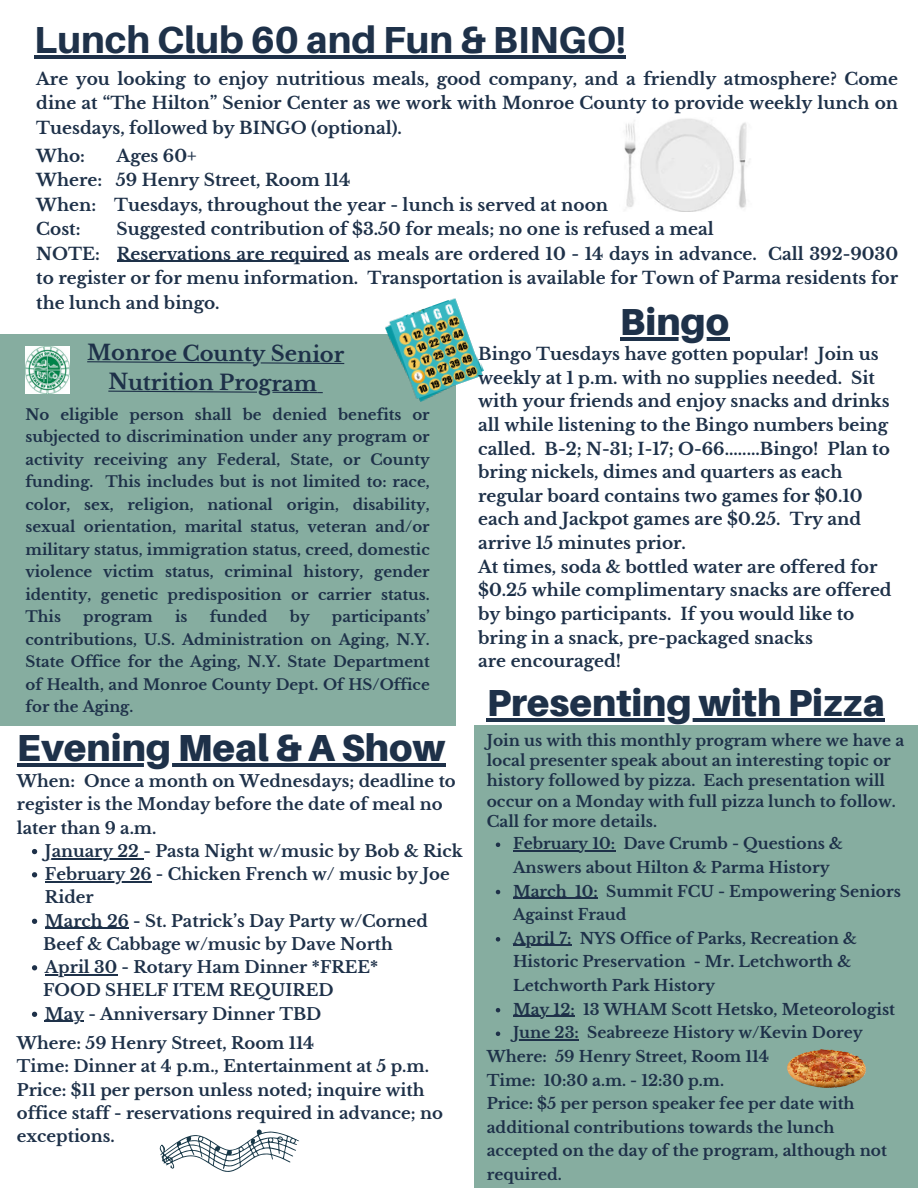
<style>
.page{position:relative;width:918px;height:1188px;background:#fff}
.page>*{position:absolute;margin:0;border:0;box-sizing:border-box;transform-origin:0 0}
.t1{font:900 37.65px "Aileron";color:#1e3149}
.t2{font:800 37.65px "Aileron";color:#1e3149}
.t3{font:700 21px "Libre Baskerville";letter-spacing:-.01em;color:#1e3149}
.t4{font:700 16.95px/23.7px "Libre Baskerville";color:#1e3149;text-align:justify}
.t5{font:700 16.5px/23.2px "Libre Baskerville";color:#1e3149}
.t6{font:700 15.45px/23.7px "Libre Baskerville";color:#1e3149}
.t7{font:700 15px/22.5px "Libre Baskerville";color:#1e3149;text-align:justify}
</style>
<div class="page">
<div style="left:475px;top:726px;width:443px;height:462px;background:#86ada0"></div>
<img style="left:788px;top:1050px;width:77px;height:38px">
<div style="left:0;top:334px;width:456px;height:392px;background:#86ada0"></div>
<svg style="left:87px;top:361px;width:257px;height:3px"></svg>
<svg style="left:108px;top:391px;width:215px;height:2px"></svg>
<img style="left:26px;top:346px;width:43px;height:48px">
<img style="left:624px;top:118px;width:125px;height:94px">
<svg style="left:159px;top:1129px;width:141px;height:43px"></svg>
<img style="left:385px;top:298px;width:99px;height:104px">
<hr style="left:117px;top:261px;width:231px;height:1px;background:#1e3149">
<hr style="left:34px;top:55px;width:592px;height:3px;background:#1e3149">
<hr style="left:17px;top:763px;width:428px;height:4px;background:#1e3149">
<svg style="left:32px;top:849px;width:5px;height:5px"></svg>
<hr style="left:45px;top:858px;width:98px;height:1px;background:#1e3149">
<svg style="left:32px;top:872px;width:5px;height:5px"></svg>
<hr style="left:45px;top:881px;width:107px;height:2px;background:#1e3149">
<svg style="left:32px;top:919px;width:5px;height:5px"></svg>
<hr style="left:45px;top:928px;width:84px;height:1px;background:#1e3149">
<svg style="left:32px;top:965px;width:5px;height:5px"></svg>
<hr style="left:45px;top:974px;width:72px;height:2px;background:#1e3149">
<svg style="left:32px;top:1012px;width:5px;height:5px"></svg>
<hr style="left:45px;top:1021px;width:39px;height:1px;background:#1e3149">
<hr style="left:487px;top:718px;width:301px;height:4px;background:#1e3149">
<hr style="left:788px;top:718px;width:97px;height:4px;background:#1e3149">
<svg style="left:496px;top:843px;width:4px;height:4px"></svg>
<hr style="left:513px;top:850px;width:102px;height:2px;background:#1e3149">
<svg style="left:496px;top:890px;width:4px;height:4px"></svg>
<hr style="left:513px;top:898px;width:54px;height:1px;background:#1e3149">
<svg style="left:567px;top:898px;width:31px;height:1px"></svg>
<svg style="left:496px;top:937px;width:4px;height:5px"></svg>
<hr style="left:513px;top:945px;width:58px;height:1px;background:#1e3149">
<svg style="left:496px;top:1008px;width:4px;height:4px"></svg>
<hr style="left:513px;top:1016px;width:62px;height:1px;background:#1e3149">
<svg style="left:496px;top:1032px;width:4px;height:4px"></svg>
<hr style="left:513px;top:1039px;width:66px;height:2px;background:#1e3149">
<hr style="left:620px;top:338px;width:109px;height:3px;background:#1e3149">
<h1 class="t2" style="left:34px;top:16px;width:593px">Lunch Club 60 and Fun &amp; BINGO!</h1>
<h4 class="t4" style="left:36px;top:66px;width:863px;line-height:24.5px">Are you looking to enjoy nutritious meals, good company, and a friendly atmosphere? Come dine at “The Hilton” Senior Center as we work with Monroe County to provide weekly lunch on Tuesdays, followed by BINGO (optional).</h4>
<h4 class="t4" style="left:36px;top:144px;width:50px">Who:</h4>
<h4 class="t4" style="left:36px;top:144px;width:573px;line-height:24.5px;text-align:left;text-indent:80px">Ages 60+<br>Where: 59 Henry Street, Room 114<br>When: Tuesdays, throughout the year - lunch is served at noon<br>Cost:</h4>
<h4 class="t4" style="left:117px;top:217px;width:599px">Suggested contribution of $3.50 for meals; no one is refused a meal</h4>
<p class="t4" style="left:36px;top:241px;width:863px;line-height:24.5px;text-indent:81px">Reservations are required as meals are ordered 10 - 14 days in advance. Call 392-9030 to register or for menu information. Transportation is available for Town of Parma residents for the lunch and bingo.</p>
<h4 class="t4" style="left:36px;top:242px;width:65px">NOTE:</h4>
<h4 class="t1" style="left:620px;top:299px;width:111px">Bingo</h4>
<p class="t4" style="left:478px;top:342px;width:415px;text-align:left">Bingo Tuesdays have gotten popular! Join us weekly at 1 p.m. with no supplies needed. Sit with your friends and enjoy snacks and drinks all while listening to the Bingo numbers being called. B-2; N-31; I-17; O-66........Bingo! Plan to bring nickels, dimes and quarters as each regular board contains two games for $0.10 each and Jackpot games are $0.25. Try and arrive 15 minutes prior.<br>At times, soda &amp; bottled water are offered for $0.25 while complimentary snacks are offered by bingo participants. If you would like to bring in a snack, pre-packaged snacks<br>are encouraged!</p>
<p class="t3" style="left:87px;top:341px;width:259px">Monroe County Senior</p>
<h1 class="t3" style="left:108px;top:370px;width:210px">Nutrition Program</h1>
<p class="t7" style="left:26px;top:403px;width:406px">No eligible person shall be denied benefits or subjected to discrimination under any program or activity receiving any Federal, State, or County funding. This includes but is not limited to: race, color, sex, religion, national origin, disability, sexual orientation, marital status, veteran and/or military status, immigration status, creed, domestic violence victim status, criminal history, gender identity, genetic predisposition or carrier status.<br>This</p>
<p class="t7" style="left:26px;top:606px;width:406px;text-indent:306px">participants’ contributions, U.S. Administration on Aging, N.Y.<br>State Office for the Aging, N.Y. State Department of Health, and Monroe County Dept. Of HS/Office for the Aging.</p>
<p class="t7" style="left:83px;top:606px;width:71px">program</p>
<p class="t7" style="left:175px;top:606px;width:14px">is</p>
<p class="t7" style="left:210px;top:606px;width:59px">funded</p>
<p class="t7" style="left:290px;top:606px;width:21px">by</p>
<p class="t1" style="left:487px;top:679px;width:400px">Presenting with Pizza</p>
<p class="t6" style="left:487px;top:730px;width:419px;line-height:20.2px">Join us with this monthly program where we have a local presenter speak about an interesting topic or history followed by pizza. Each presentation will occur on a Monday with full pizza lunch to follow.<br>Call for more details.</p>
<h4 class="t6" style="left:513px;top:832px;width:331px">February 10: Dave Crumb - Questions &amp;<br>Answers about Hilton &amp; Parma History</h4>
<p class="t6" style="left:513px;top:879px;width:389px">March 10: Summit FCU - Empowering Seniors<br>Against Fraud</p>
<h4 class="t6" style="left:513px;top:927px;width:345px">April 7: NYS Office of Parks, Recreation &amp;<br>Historic Preservation - Mr. Letchworth &amp;<br>Letchworth Park History</h4>
<p class="t6" style="left:513px;top:997px;width:384px">May 12: 13 WHAM Scott Hetsko, Meteorologist</p>
<p class="t6" style="left:513px;top:1021px;width:351px">June 23: Seabreeze History w/Kevin Dorey</p>
<p class="t6" style="left:487px;top:1045px;width:402px">Where: 59 Henry Street, Room 114<br>Time: 10:30 a.m. - 12:30 p.m.<br>Price: $5 per person speaker fee per date with additional contributions towards the lunch accepted on the day of the program, although not required.</p>
<p class="t1" style="left:17px;top:725px;width:430px">Evening Meal &amp; A Show</p>
<h2 class="t5" style="left:17px;top:770px;width:440px">When: Once a month on Wednesdays; deadline to register is the Monday before the date of meal no later than 9 a.m.</h2>
<p class="t5" style="left:45px;top:839px;width:419px">January 22 - Pasta Night w/music by Bob &amp; Rick</p>
<p class="t5" style="left:45px;top:863px;width:406px">February 26 - Chicken French w/ music by Joe<br>Rider</p>
<h4 class="t5" style="left:45px;top:909px;width:385px">March 26 - St. Patrick’s Day Party w/Corned</h4>
<h1 class="t5" style="left:43px;top:932px;width:351px">Beef &amp; Cabbage w/music by Dave North</h1>
<h1 class="t5" style="left:45px;top:956px;width:335px">April 30 - Rotary Ham Dinner *FREE*</h1>
<h4 class="t5" style="left:43px;top:979px;width:292px">FOOD SHELF ITEM REQUIRED</h4>
<p class="t5" style="left:45px;top:1002px;width:278px">May - Anniversary Dinner TBD</p>
<p class="t5" style="left:17px;top:1032px;width:427px">Where: 59 Henry Street, Room 114<br>Time: Dinner at 4 p.m., Entertainment at 5 p.m.<br>Price: $11 per person unless noted; inquire with office staff - reservations required in advance; no exceptions.</p>
</div>
